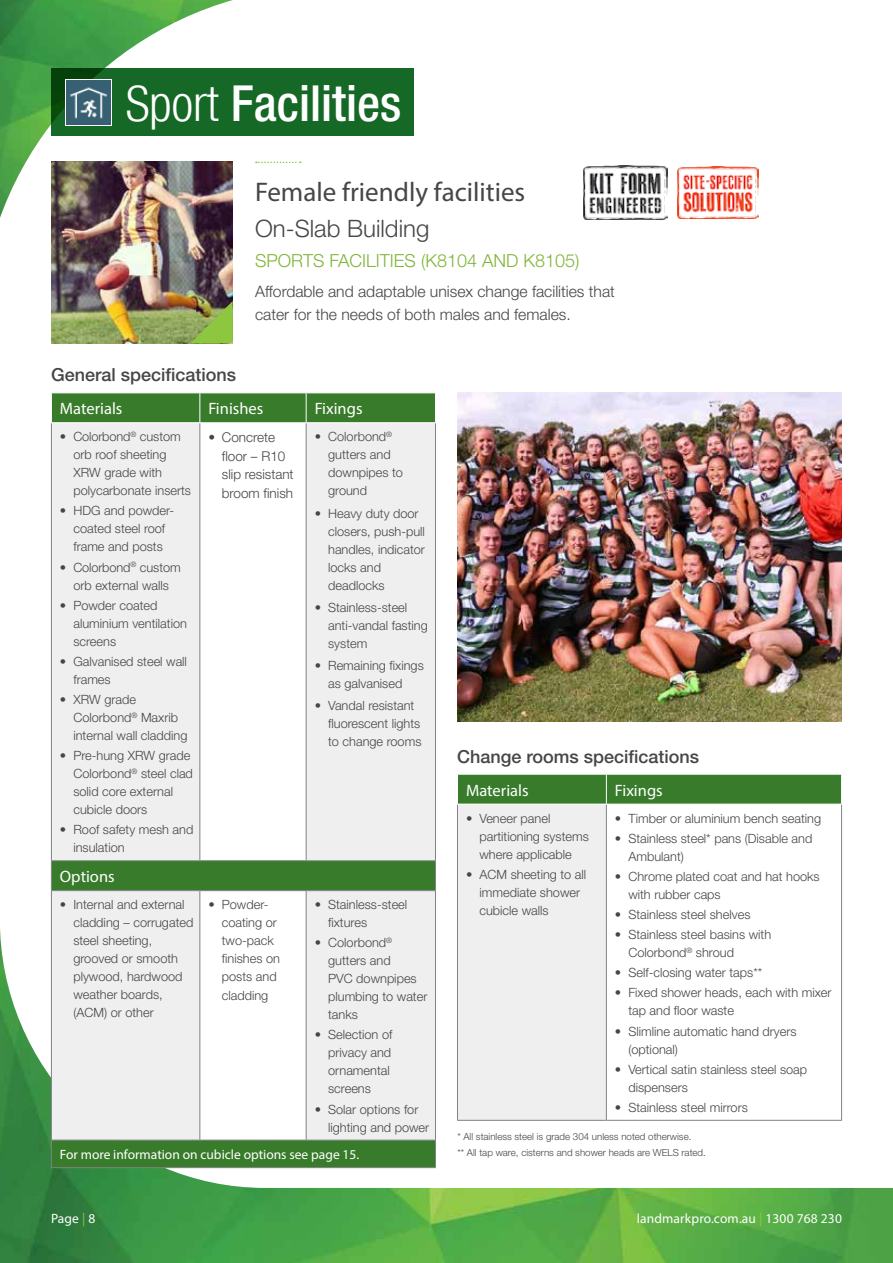
<style>
.page{position:relative;width:893px;height:1263px;background:#fff}
.page>*{position:absolute;margin:0;border:0;box-sizing:border-box;transform-origin:0 0}
.t1{font:500 condensed 49.8px "Helvetica Neue";color:#fff}
.t2{font:27px "Myriad Pro";color:#464547}
.t3{font:300 24px "Helvetica Neue";color:#464547}
.t4{font:500 18px "Helvetica Neue";color:#464547}
.t5{font:300 18px "Helvetica Neue";color:#80b539}
.t6{font:16.5px "Myriad Pro";color:#fff}
.t7{font:300 15.75px/22.5px "Helvetica Neue";color:#464547}
.t8{font:13.5px "Myriad Pro";color:#fff}
.t9{font:300 13.5px/18.8px "Helvetica Neue";color:#464547}
.t10{font:300 12.75px/18px "Helvetica Neue";color:#464547}
.t11{font:300 9.75px/15.9px "Helvetica Neue";color:#464547}
.s1{font-weight:300}
.s2{color:#8dc63f}
</style>
<div class="page">
<img style="left:0;top:757px;width:893px;height:506px">
<img style="left:0;top:0;width:302px;height:218px">
<div style="left:52px;top:393px;width:383px;height:774px;background:#387c2b"></div>
<svg style="left:52px;top:423px;width:383px;height:717px;fill:#efeff0"></svg>
<hr style="left:51px;top:423px;width:1px;height:437px;background:#808285">
<hr style="left:199px;top:423px;width:1px;height:437px;background:#808285">
<hr style="left:306px;top:423px;width:1px;height:437px;background:#808285">
<hr style="left:435px;top:423px;width:1px;height:437px;background:#808285">
<hr style="left:51px;top:860px;width:149px;height:1px;background:#808285">
<svg style="left:51px;top:861px;width:1px;height:29px"></svg>
<hr style="left:200px;top:860px;width:106px;height:1px;background:#808285">
<hr style="left:306px;top:860px;width:130px;height:1px;background:#808285">
<svg style="left:435px;top:861px;width:1px;height:29px"></svg>
<hr style="left:51px;top:890px;width:149px;height:1px;background:#808285">
<hr style="left:51px;top:891px;width:1px;height:249px;background:#808285">
<hr style="left:200px;top:890px;width:106px;height:1px;background:#808285">
<hr style="left:199px;top:891px;width:1px;height:249px;background:#808285">
<hr style="left:306px;top:890px;width:130px;height:1px;background:#808285">
<hr style="left:306px;top:891px;width:1px;height:249px;background:#808285">
<hr style="left:435px;top:891px;width:1px;height:249px;background:#808285">
<hr style="left:51px;top:1140px;width:149px;height:1px;background:#808285">
<svg style="left:51px;top:1140px;width:1px;height:27px"></svg>
<hr style="left:200px;top:1140px;width:106px;height:1px;background:#808285">
<hr style="left:306px;top:1140px;width:130px;height:1px;background:#808285">
<svg style="left:435px;top:1140px;width:1px;height:27px"></svg>
<hr style="left:51px;top:1167px;width:149px;height:1px;background:#808285">
<hr style="left:200px;top:1167px;width:106px;height:1px;background:#808285">
<hr style="left:306px;top:1167px;width:130px;height:1px;background:#808285">
<svg style="left:306px;top:393px;width:1px;height:29px"></svg>
<svg style="left:199px;top:393px;width:1px;height:29px"></svg>
<svg style="left:51px;top:393px;width:1px;height:29px"></svg>
<hr style="left:51px;top:422px;width:149px;height:1px;background:#fff">
<hr style="left:200px;top:422px;width:106px;height:1px;background:#fff">
<hr style="left:306px;top:422px;width:130px;height:1px;background:#fff">
<svg style="left:256px;top:162px;width:45px;height:1px"></svg>
<img style="left:51px;top:162px;width:182px;height:181px">
<svg style="left:190px;top:301px;width:43px;height:42px;background:#87a446"></svg>
<img style="left:583px;top:165px;width:85px;height:54px">
<img style="left:677px;top:166px;width:81px;height:52px">
<div style="left:458px;top:775px;width:383px;height:29px;background:#387c2b"></div>
<div style="left:457px;top:804px;width:149px;height:316px;background:#efeff0"></div>
<hr style="left:457px;top:804px;width:1px;height:316px;background:#808285">
<hr style="left:606px;top:804px;width:1px;height:316px;background:#808285">
<hr style="left:841px;top:804px;width:1px;height:316px;background:#808285">
<hr style="left:457px;top:1120px;width:149px;height:1px;background:#808285">
<hr style="left:606px;top:1120px;width:236px;height:1px;background:#808285">
<hr style="left:841px;top:774px;width:1px;height:30px;background:#fff">
<hr style="left:606px;top:774px;width:1px;height:30px;background:#fff">
<hr style="left:457px;top:774px;width:149px;height:1px;background:#fff">
<hr style="left:457px;top:774px;width:1px;height:30px;background:#fff">
<hr style="left:606px;top:774px;width:236px;height:1px;background:#fff">
<hr style="left:457px;top:804px;width:149px;height:1px;background:#fff">
<hr style="left:606px;top:804px;width:236px;height:1px;background:#fff">
<div style="left:51px;top:68px;width:363px;height:68px;background:#166827"></div>
<div style="left:65px;top:79px;width:47px;height:47px;background:#386073"></div>
<img style="left:70px;top:87px;width:38px;height:32px">
<img style="left:457px;top:393px;width:385px;height:328px">
<h1 class="t1" style="left:126px;top:73px;width:277px"><span class="s1">Sport</span> Facilities</h1>
<h3 class="t4" style="left:51px;top:364px;width:187px">General specifications</h3>
<h2 class="t2" style="left:255px;top:176px;width:272px">Female friendly facilities</h2>
<h3 class="t3" style="left:255px;top:214px;width:176px">On-Slab Building</h3>
<h3 class="t5" style="left:255px;top:249px;width:326px">SPORTS FACILITIES (K8104 AND K8105)</h3>
<p class="t7" style="left:255px;top:280px;width:361px">Affordable and adaptable unisex change facilities that cater for the needs of both males and females.</p>
<p class="t6" style="left:60px;top:399px;width:64px">Materials</p>
<p class="t6" style="left:208px;top:399px;width:56px">Finishes</p>
<p class="t6" style="left:315px;top:399px;width:49px">Fixings</p>
<p class="t10" style="left:73px;top:427px;width:119px;text-indent:-13px">• Colorbond<sup>®</sup> custom orb roof sheeting<br>XRW grade with polycarbonate inserts</p>
<p class="t10" style="left:60px;top:502px;width:116px;text-align:center">• HDG and powder&shy;coated steel roof frame and posts</p>
<p class="t10" style="left:60px;top:558px;width:122px;text-align:center">• Colorbond<sup>®</sup> custom orb external walls</p>
<p class="t10" style="left:73px;top:596px;width:115px;text-indent:-14px">• Powder coated aluminium ventilation screens</p>
<p class="t10" style="left:73px;top:652px;width:115px;text-indent:-14px">• Galvanised steel wall frames</p>
<p class="t10" style="left:73px;top:690px;width:116px;text-indent:-14px">• XRW grade<br>Colorbond<sup>®</sup> Maxrib internal wall cladding</p>
<p class="t10" style="left:73px;top:746px;width:121px;text-indent:-14px">• Pre-hung XRW grade<br>Colorbond<sup>®</sup> steel clad solid core external cubicle doors</p>
<p class="t10" style="left:73px;top:820px;width:121px;text-indent:-14px">• Roof safety mesh and insulation</p>
<p class="t9" style="left:222px;top:427px;width:73px;text-indent:-14px">• Concrete floor – R10 slip resistant broom finish</p>
<p class="t10" style="left:328px;top:427px;width:76px;text-indent:-14px">• Colorbond<sup>® </sup>gutters and downpipes to ground</p>
<p class="t10" style="left:328px;top:504px;width:98px;text-indent:-14px">• Heavy duty door closers, push-pull handles, indicator locks and deadlocks</p>
<p class="t10" style="left:328px;top:598px;width:101px;text-indent:-14px">• Stainless-steel anti-vandal fasting system</p>
<p class="t10" style="left:328px;top:656px;width:97px;text-indent:-14px">• Remaining fixings as galvanised</p>
<p class="t10" style="left:328px;top:696px;width:95px;text-indent:-14px">• Vandal resistant fluorescent lights to change rooms</p>
<p class="t6" style="left:60px;top:866px;width:56px">Options</p>
<p class="t10" style="left:73px;top:895px;width:121px;text-indent:-14px">• Internal and external cladding – corrugated steel sheeting, grooved or smooth plywood, hardwood weather boards, (ACM) or other</p>
<p class="t10" style="left:222px;top:895px;width:60px;text-indent:-14px">• Powder&shy;coating or two-pack finishes on posts and cladding</p>
<p class="t10" style="left:328px;top:895px;width:81px;text-indent:-14px">• Stainless-steel fixtures</p>
<p class="t10" style="left:328px;top:933px;width:101px;text-indent:-14px">• Colorbond<sup>® </sup>gutters and<br>PVC downpipes plumbing to water tanks</p>
<p class="t10" style="left:328px;top:1026px;width:66px;text-indent:-14px">• Selection of privacy and ornamental screens</p>
<p class="t10" style="left:328px;top:1100px;width:103px;text-indent:-14px">• Solar options for lighting and power</p>
<p class="t8" style="left:60px;top:1146px;width:301px">For more information on cubicle options see page 15.</p>
<h3 class="t4" style="left:457px;top:745px;width:244px">Change rooms specifications</h3>
<p class="t6" style="left:466px;top:780px;width:64px">Materials</p>
<p class="t6" style="left:615px;top:780px;width:49px">Fixings</p>
<p class="t10" style="left:479px;top:809px;width:111px;text-indent:-14px">• Veneer panel partitioning systems where applicable</p>
<p class="t10" style="left:479px;top:865px;width:108px;text-indent:-14px">• ACM sheeting to all immediate shower cubicle walls</p>
<p class="t10" style="left:615px;top:809px;width:208px">• Timber or aluminium bench seating</p>
<p class="t10" style="left:628px;top:829px;width:185px;text-indent:-14px">• Stainless steel* pans (Disable and<br>Ambulant)</p>
<p class="t10" style="left:628px;top:867px;width:193px;text-indent:-14px">• Chrome plated coat and hat hooks with rubber caps</p>
<p class="t10" style="left:615px;top:905px;width:137px">• Stainless steel shelves</p>
<p class="t10" style="left:628px;top:925px;width:144px;text-indent:-14px">• Stainless steel basins with<br>Colorbond<sup>®</sup> shroud</p>
<p class="t10" style="left:615px;top:963px;width:149px">• Self-closing water taps**</p>
<p class="t10" style="left:628px;top:983px;width:205px;text-indent:-14px">• Fixed shower heads, each with mixer tap and floor waste</p>
<p class="t10" style="left:628px;top:1022px;width:170px;text-indent:-14px">• Slimline automatic hand dryers (optional)</p>
<p class="t10" style="left:628px;top:1060px;width:180px;text-indent:-14px">• Vertical satin stainless steel soap dispensers</p>
<p class="t10" style="left:615px;top:1098px;width:134px">• Stainless steel mirrors</p>
<p class="t11" style="left:457px;top:1128px;width:250px">* All stainless steel is grade 304 unless noted otherwise.<br>** All tap ware, cisterns and shower heads are WELS rated.</p>
<p class="t8" style="left:51px;top:1210px;width:46px">Page <span class="s2">|</span> 8</p>
<p class="t8" style="left:637px;top:1210px;width:207px">landmarkpro.com.au <span class="s2">|</span> 1300 768 230</p>
</div>
